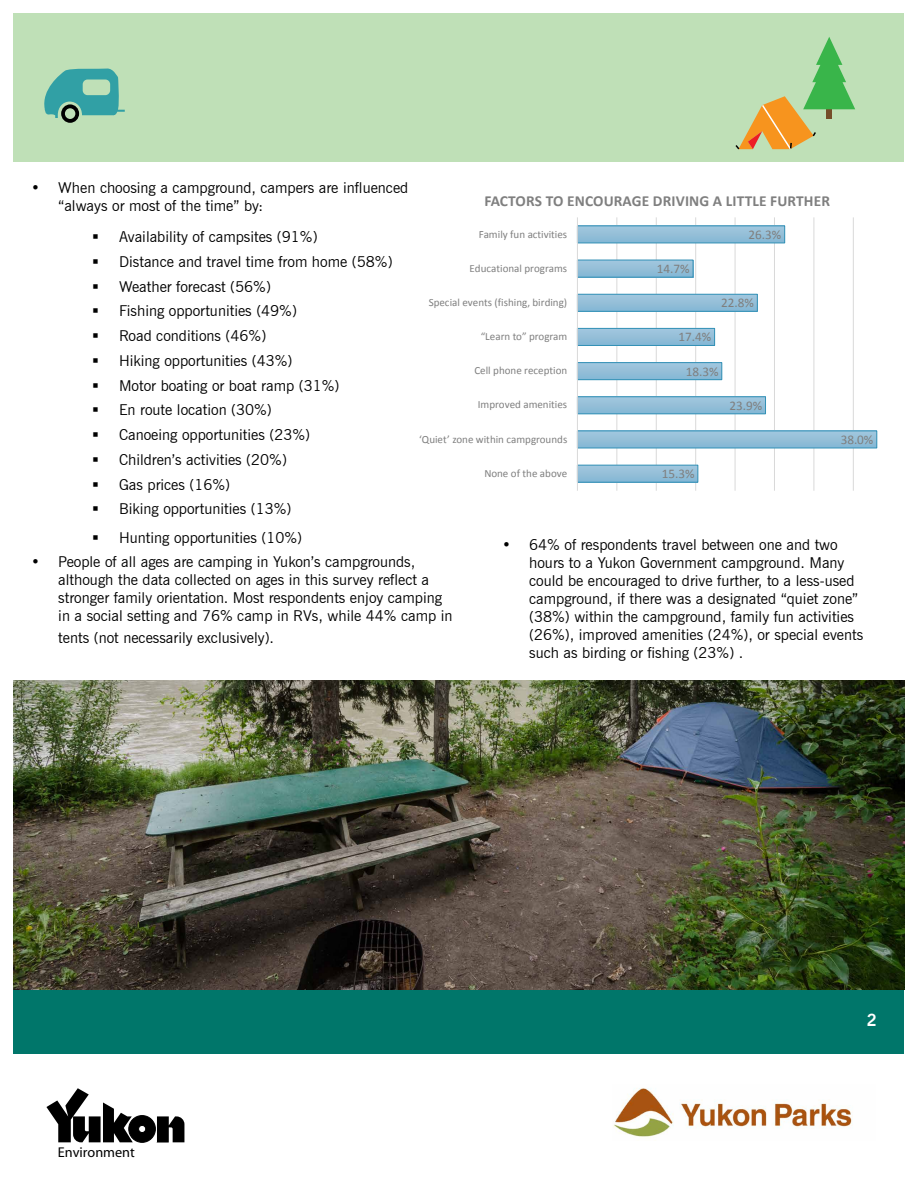
<style>
.page{position:relative;width:918px;height:1188px;background:#fff}
.page>*{position:absolute;margin:0;border:0;box-sizing:border-box;transform-origin:0 0}
.t1{font:700 16.5px "News Gothic BT";color:#fff}
.t2{font:700 15.3px "Calibri";letter-spacing:.01em;color:#7f7f7f}
.t3{font:15px/24.8px "News Gothic BT";color:#000}
.t4{font:14.25px "Myriad";color:#000}
.t5{font:13.2px "Calibri";color:#7f7f7f}
.t6{font:10.95px "Calibri";color:#7f7f7f}
</style>
<div class="page">
<div style="left:14px;top:989px;width:890px;height:65px;background:#00766a"></div>
<div style="left:14px;top:14px;width:890px;height:148px;background:#bfe0b7"></div>
<svg style="left:46px;top:1088px;width:138px;height:55px"></svg>
<img style="left:613px;top:1088px;width:240px;height:49px">
<svg style="left:44px;top:68px;width:81px;height:55px"></svg>
<svg style="left:735px;top:37px;width:120px;height:113px"></svg>
<img style="left:14px;top:681px;width:890px;height:308px">
<hr style="left:892px;top:217px;width:1px;height:274px;background:#d9d9d9">
<svg style="left:576px;top:217px;width:302px;height:274px"></svg>
<p class="t3" style="left:58px;top:178px;width:351px;line-height:18px;text-indent:-27px">• When choosing a campground, campers are influenced “always or most of the time” by:</p>
<p class="t3" style="left:119px;top:224px;width:275px">Availability of campsites (91%)<br>Distance and travel time from home (58%)<br>Weather forecast (56%)<br>Fishing opportunities (49%)<br>Road conditions (46%)<br>Hiking opportunities (43%)<br>Motor boating or boat ramp (31%)<br>En route location (30%)<br>Canoeing opportunities (23%)<br>Children’s activities (20%)<br>Gas prices (16%)<br>Biking opportunities (13%)</p>
<p class="t3" style="left:119px;top:525px;width:185px">Hunting opportunities (10%)</p>
<p class="t3" style="left:58px;top:553px;width:396px;line-height:18px;text-indent:-27px">• People of all ages are camping in Yukon’s campgrounds, although the data collected on ages in this survey reflect a stronger family orientation. Most respondents enjoy camping in a social setting and 76% camp in RVs, while 44% camp in</p>
<p class="t3" style="left:58px;top:625px;width:217px">tents (not necessarily exclusively).</p>
<p class="t2" style="left:484px;top:191px;width:347px">FACTORS TO ENCOURAGE DRIVING A LITTLE FURTHER</p>
<p class="t6" style="left:479px;top:227px;width:90px">Family fun activities</p>
<p class="t6" style="left:470px;top:261px;width:99px">Educational programs</p>
<p class="t6" style="left:429px;top:295px;width:140px">Special events (fishing, birding)</p>
<p class="t6" style="left:481px;top:330px;width:88px">“Learn to” program</p>
<p class="t6" style="left:474px;top:364px;width:94px">Cell phone reception</p>
<p class="t6" style="left:478px;top:398px;width:91px">Improved amenities</p>
<p class="t6" style="left:419px;top:432px;width:150px">‘Quiet’ zone within campgrounds</p>
<p class="t6" style="left:484px;top:466px;width:84px">None of the above</p>
<p class="t5" style="left:749px;top:226px;width:34px">26.3%</p>
<p class="t5" style="left:657px;top:260px;width:34px">14.7%</p>
<p class="t5" style="left:721px;top:295px;width:34px">22.8%</p>
<p class="t5" style="left:679px;top:329px;width:34px">17.4%</p>
<p class="t5" style="left:686px;top:363px;width:34px">18.3%</p>
<p class="t5" style="left:729px;top:397px;width:34px">23.9%</p>
<p class="t5" style="left:841px;top:431px;width:34px">38.0%</p>
<p class="t5" style="left:662px;top:465px;width:34px">15.3%</p>
<p class="t3" style="left:529px;top:536px;width:336px;line-height:18px;text-indent:-27px">• 64% of respondents travel between one and two hours to a Yukon Government campground. Many could be encouraged to drive further, to a less-used campground, if there was a designated “quiet zone” (38%) within the campground, family fun activities (26%), improved amenities (24%), or special events such as birding or fishing (23%) .</p>
<p class="t4" style="left:58px;top:1145px;width:79px">Environment</p>
<p class="t1" style="left:867px;top:1010px;width:11px">2</p>
</div>
